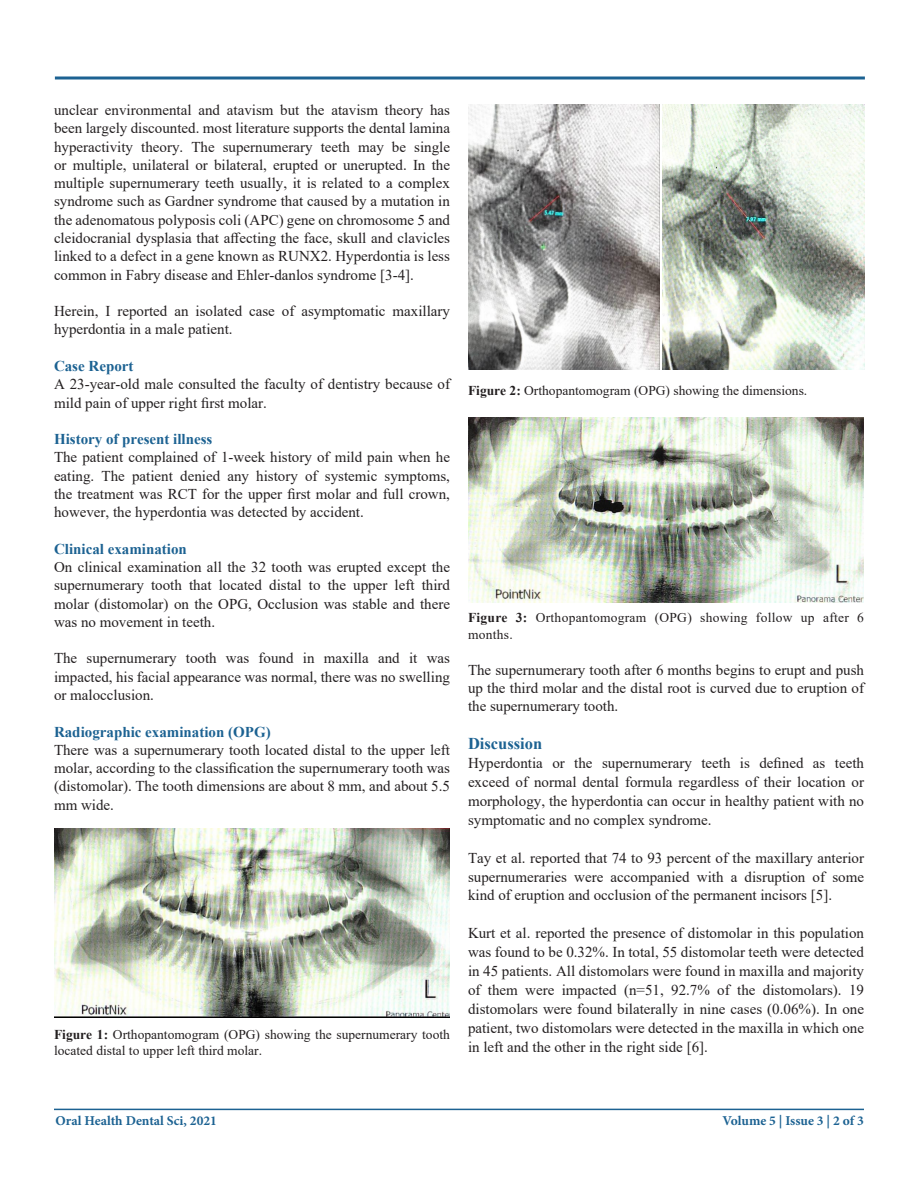
<style>
.page{position:relative;width:918px;height:1188px;background:#fff}
.page>*{position:absolute;margin:0;border:0;box-sizing:border-box;transform-origin:0 0}
.Heading{font:700 16.5px "Times New Roman";color:#1c6292}
.Body_Text{font:15px/18.3px "Times New Roman";color:#231f20;text-align:justify}
.Sub_Heading{font:700 15px "Times New Roman";color:#1c6292}
.t1{font:13.5px/16.5px "Times New Roman";color:#231f20}
.t2{font:13.5px/16.4px "Times New Roman";letter-spacing:.02em;color:#231f20}
.t3{font:700 13.5px "Minion Pro";color:#1c6292}
.s1{font-weight:700}
</style>
<div class="page">
<hr style="left:54px;top:1109px;width:810px;height:1px;background:#1c6292">
<svg style="left:54px;top:76px;width:811px;height:4px;background:#5489ad"></svg>
<img style="left:663px;top:105px;width:202px;height:265px">
<img style="left:468px;top:105px;width:191px;height:265px">
<img style="left:54px;top:829px;width:396px;height:188px">
<img style="left:468px;top:417px;width:396px;height:186px">
<p class="Body_Text" style="left:54px;top:100px;width:398px">unclear environmental and atavism but the atavism theory has been largely discounted. most literature supports the dental lamina hyperactivity theory. The supernumerary teeth may be single or multiple, unilateral or bilateral, erupted or unerupted. In the multiple supernumerary teeth usually, it is related to a complex syndrome such as Gardner syndrome that caused by a mutation in the adenomatous polyposis coli (APC) gene on chromosome 5 and cleidocranial dysplasia that affecting the face, skull and clavicles linked to a defect in a gene known as RUNX2. Hyperdontia is less common in Fabry disease and Ehler-danlos syndrome [3-4].</p>
<p class="Body_Text" style="left:54px;top:302px;width:398px">Herein, I reported an isolated case of asymptomatic maxillary hyperdontia in a male patient.</p>
<p class="Sub_Heading" style="left:54px;top:355px;width:81px">Case Report</p>
<p class="Body_Text" style="left:54px;top:375px;width:398px">A 23-year-old male consulted the faculty of dentistry because of mild pain of upper right first molar.</p>
<p class="Sub_Heading" style="left:54px;top:428px;width:160px">History of present illness</p>
<p class="Body_Text" style="left:54px;top:448px;width:398px">The patient complained of 1-week history of mild pain when he eating. The patient denied any history of systemic symptoms, the treatment was RCT for the upper first molar and full crown, however, the hyperdontia was detected by accident.</p>
<p class="Sub_Heading" style="left:54px;top:538px;width:134px">Clinical examination</p>
<p class="Body_Text" style="left:54px;top:557px;width:398px">On clinical examination all the 32 tooth was erupted except the supernumerary tooth that located distal to the upper left third molar (distomolar) on the OPG, Occlusion was stable and there was no movement in teeth.</p>
<p class="Body_Text" style="left:54px;top:649px;width:398px">The supernumerary tooth was found in maxilla and it was impacted, his facial appearance was normal, there was no swelling or malocclusion.</p>
<p class="Sub_Heading" style="left:54px;top:721px;width:218px">Radiographic examination (OPG)</p>
<p class="Body_Text" style="left:54px;top:740px;width:398px">There was a supernumerary tooth located distal to the upper left molar, according to the classification the supernumerary tooth was (distomolar). The tooth dimensions are about 8 mm, and about 5.5 mm wide.</p>
<p class="t1" style="left:54px;top:1026px;width:397px"><span class="s1">Figure 1:</span> Orthopantomogram (OPG) showing the supernumerary tooth located distal to upper left third molar.</p>
<p class="t1" style="left:468px;top:382px;width:341px"><span class="s1">Figure 2:</span> Orthopantomogram (OPG) showing the dimensions.</p>
<p class="t2" style="left:468px;top:609px;width:398px"><span class="s1">Figure 3:</span> Orthopantomogram (OPG) showing follow up after 6 months.</p>
<p class="Body_Text" style="left:468px;top:660px;width:398px">The supernumerary tooth after 6 months begins to erupt and push up the third molar and the distal root is curved due to eruption of the supernumerary tooth.</p>
<p class="Heading" style="left:468px;top:732px;width:76px">Discussion</p>
<p class="Body_Text" style="left:468px;top:753px;width:398px;line-height:18.9px">Hyperdontia or the supernumerary teeth is defined as teeth exceed of normal dental formula regardless of their location or morphology, the hyperdontia can occur in healthy patient with no symptomatic and no complex syndrome.</p>
<p class="Body_Text" style="left:468px;top:848px;width:398px;line-height:18.9px">Tay et al. reported that 74 to 93 percent of the maxillary anterior supernumeraries were accompanied with a disruption of some kind of eruption and occlusion of the permanent incisors [5].</p>
<p class="Body_Text" style="left:468px;top:923px;width:398px;line-height:18.9px">Kurt et al. reported the presence of distomolar in this population was found to be 0.32%. In total, 55 distomolar teeth were detected in 45 patients. All distomolars were found in maxilla and majority of them were impacted (n=51, 92.7% of the distomolars). 19 distomolars were found bilaterally in nine cases (0.06%). In one patient, two distomolars were detected in the maxilla in which one in left and the other in the right side [6].</p>
<p class="t3" style="left:55px;top:1111px;width:163px">Oral Health Dental Sci, 2021</p>
<p class="t3" style="left:722px;top:1112px;width:143px">Volume 5 | Issue 3 | 2 of 3</p>
</div>
